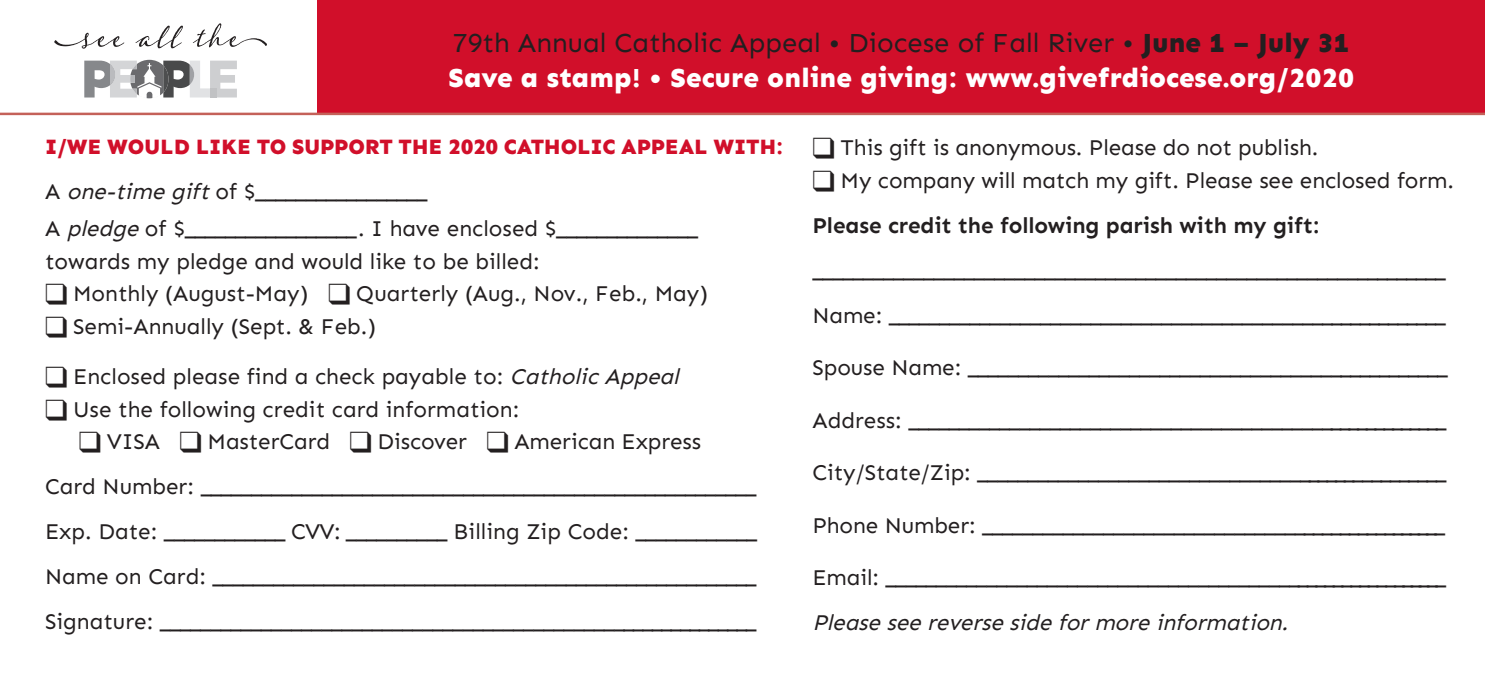
<style>
.page{position:relative;width:1485px;height:675px;background:#fff}
.page>*{position:absolute;margin:0;border:0;box-sizing:border-box;transform-origin:0 0}
.t1{font:800 27.5px "Sen";letter-spacing:.005em;color:#fff}
.t2{font:27.5px "Sen";color:#231f20}
.t3{font:22.5px/45px "Sen";color:#231f20}
.t4{font:italic 22.5px "Sen";color:#231f20}
.t5{font:800 22px "Sen";letter-spacing:-.01em;color:#d10f2a}
.s1{font-weight:800}
.s2{font-style:italic}
.s3{font-weight:700}
</style>
<div class="page">
<div style="left:318px;top:0;width:1167px;height:114px;background:#d10f2a"></div>
<svg style="left:54px;top:33px;width:70px;height:16px"></svg>
<svg style="left:136px;top:26px;width:47px;height:22px"></svg>
<svg style="left:193px;top:23px;width:74px;height:24px"></svg>
<svg style="left:84px;top:60px;width:153px;height:38px"></svg>
<hr style="left:0;top:113px;width:1485px;height:2px;background:#c46159">
<p class="t2" style="left:453px;top:27px;width:898px">79th Annual Catholic Appeal • Diocese of Fall River • <span class="s1">June 1 – July 31</span></p>
<p class="t1" style="left:448px;top:62px;width:907px">Save a stamp! • Secure online giving: www.givefrdiocese.org/2020</p>
<p class="t5" style="left:45px;top:134px;width:740px">I/WE WOULD LIKE TO SUPPORT THE 2020 CATHOLIC APPEAL WITH:</p>
<p class="t3" style="left:45px;top:169px;width:384px">A <span class="s2">one-time gift</span>of $_________________</p>
<p class="t3" style="left:45px;top:206px;width:655px">A <span class="s2">pledge</span> of $_________________. I have enclosed $______________</p>
<p class="t3" style="left:45px;top:239px;width:496px">towards my pledge and would like to be billed:</p>
<p class="t3" style="left:45px;top:271px;width:665px">❑ Monthly (August-May) ❑ Quarterly (Aug., Nov., Feb., May)</p>
<p class="t3" style="left:45px;top:304px;width:333px">❑ Semi-Annually (Sept. &amp; Feb.)</p>
<p class="t3" style="left:45px;top:354px;width:641px">❑ Enclosed please find a check payable to: <span class="s2">CatholicAppeal</span></p>
<p class="t3" style="left:45px;top:387px;width:476px">❑ Use the following credit card information:</p>
<p class="t3" style="left:79px;top:419px;width:624px">❑ VISA ❑ MasterCard ❑ Discover ❑ American Express</p>
<p class="t3" style="left:45px;top:464px;width:713px">Card Number: _______________________________________________________</p>
<p class="t3" style="left:45px;top:509px;width:714px">Exp. Date: ____________ CVV: __________ Billing Zip Code: ____________</p>
<p class="t3" style="left:45px;top:554px;width:713px">Name on Card: ______________________________________________________</p>
<p class="t3" style="left:45px;top:599px;width:713px">Signature: ____________________________________________________________</p>
<p class="t3" style="left:812px;top:125px;width:507px">❑ This gift is anonymous. Please do not publish.</p>
<p class="t3" style="left:812px;top:158px;width:643px">❑ My company will match my gift. Please see enclosed form.<br><span class="s3">Please credit the following parish with my gift:</span></p>
<p class="t3" style="left:812px;top:248px;width:635px">_______________________________________________________________</p>
<p class="t3" style="left:812px;top:293px;width:635px">Name: ________________________________________________________</p>
<p class="t3" style="left:812px;top:345px;width:637px">Spouse Name: ________________________________________________</p>
<p class="t3" style="left:812px;top:398px;width:636px">Address: _______________________________________________________</p>
<p class="t3" style="left:812px;top:450px;width:636px">City/State/Zip: ________________________________________________</p>
<p class="t3" style="left:812px;top:503px;width:634px">Phone Number: ________________________________________________</p>
<p class="t3" style="left:812px;top:555px;width:635px">Email: __________________________________________________________</p>
<p class="t4" style="left:812px;top:610px;width:483px">Please see reverse side formore information.</p>
</div>
